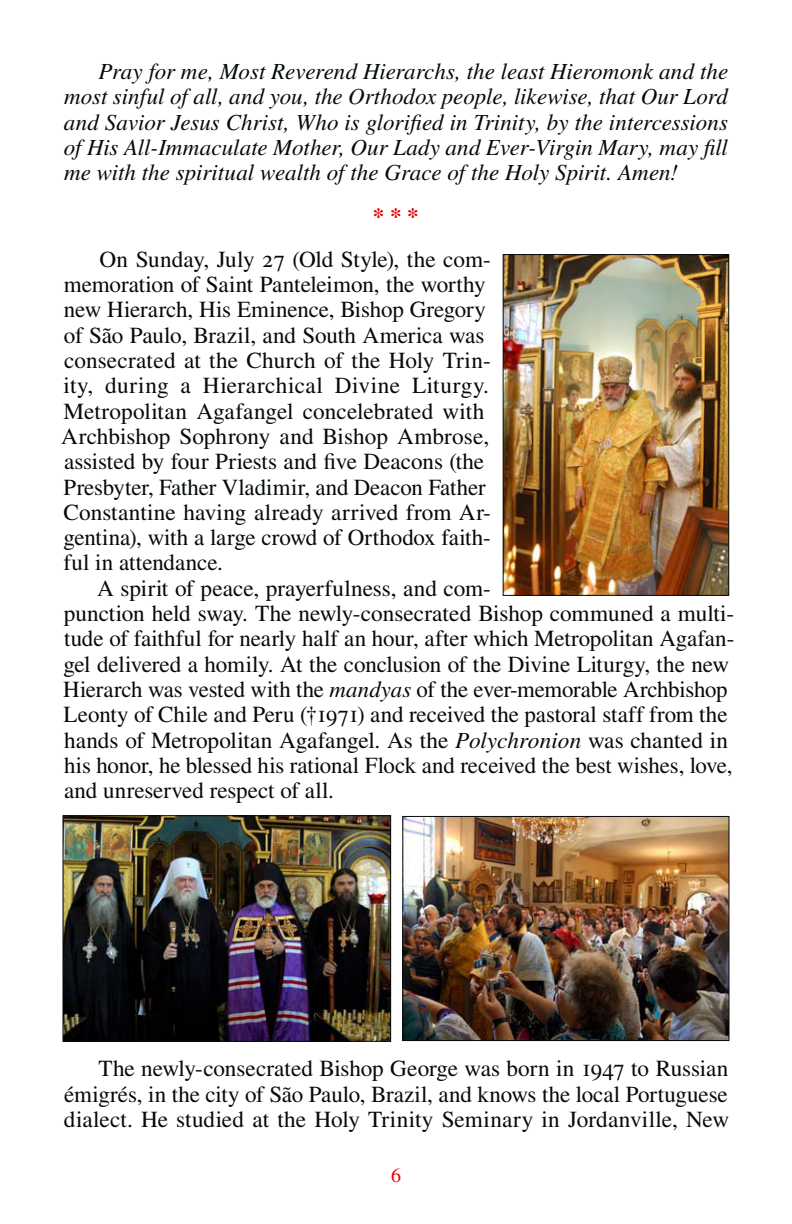
<style>
.page{position:relative;width:792px;height:1224px;background:#fff}
.page>*{position:absolute;margin:0;border:0;box-sizing:border-box;transform-origin:0 0}
.t1{font:23px/25.4px "CTOS Times Pro";color:#050a0a}
.t2{font:italic 23px/25.4px "CTOS Times Pro";color:#050a0a;text-align:justify}
.Paragraph_Style_1{font:700 23px "CTOS Times Pro";color:#e30000}
.t3{font:20px "CTOS Times Pro";color:#e30000}
.s1{font-style:italic}
</style>
<div class="page">
<img style="left:505px;top:256px;width:222px;height:338px">
<div style="left:503px;top:254px;width:226px;height:342px;border:1px solid #050a0a"></div>
<img style="left:405px;top:818px;width:322px;height:221px">
<div style="left:403px;top:816px;width:326px;height:225px;border:1px solid #050a0a"></div>
<img style="left:65px;top:817px;width:324px;height:223px">
<div style="left:63px;top:815px;width:328px;height:227px;border:1px solid #050a0a"></div>
<p class="t2" style="left:64px;top:57px;width:666px;text-indent:35px">Pray for me, Most Reverend Hierarchs, the least Hieromonk and the most sinful of all, and you, the Orthodox people, likewise, that Our Lord and Savior Jesus Christ, Who is glorified in Trinity, by the intercessions of His All-Immaculate Mother, Our Lady and Ever-Virgin Mary, may fill me with the spiritual wealth of the Grace of the Holy Spirit. Amen!</p>
<p class="Paragraph_Style_1" style="left:373px;top:195px;width:47px">* * *</p>
<p class="t1" style="left:61px;top:245px;width:431px;text-indent:38px">On Sunday, July 27 (Old Style), the com&shy;memoration of Saint Panteleimon, the worthy new Hierarch, His Eminence, Bishop Gregory of São Paulo, Brazil, and South America was consecrated at the Church of the Holy Trin&shy;ity, during a Hierarchical Divine Liturgy.<br>Metropolitan Agafangel concelebrated with Archbishop Sophrony and Bishop Ambrose, assisted by four Priests and five Deacons (the Presbyter, Father Vladimir, and Deacon Father Constantine having already arrived from Ar&shy;gentina), with a large crowd of Orthodox faith&shy;ful in attendance.</p>
<p class="t1" style="left:63px;top:574px;width:673px;text-indent:34px">A spirit of peace, prayerfulness, and com-<br>punction held sway. The newly-consecrated Bishop communed a multi&shy;tude of faithful for nearly half an hour, after which Metropolitan Agafan&shy;gel delivered a homily. At the conclusion of the Divine Liturgy, the new Hierarch was vested with the <span class="s1">mandyas</span> of the ever-memorable Archbishop Leonty of Chile and Peru (†1971) and received the pastoral staff from the hands of Metropolitan Agafangel. As the <span class="s1">Polychronion</span> was chanted in his honor, he blessed his rational Flock and received the best wishes, love, and unreserved respect of all.</p>
<p class="t1" style="left:64px;top:1054px;width:667px;text-align:justify;text-indent:34px">The newly-consecrated Bishop George was born in 1947 to Russian émigrés, in the city of São Paulo, Brazil, and knows the local Portuguese dialect. He studied at the Holy Trinity Seminary in Jordanville, New</p>
<p class="t3" style="left:391px;top:1158px;width:11px">6</p>
</div>
